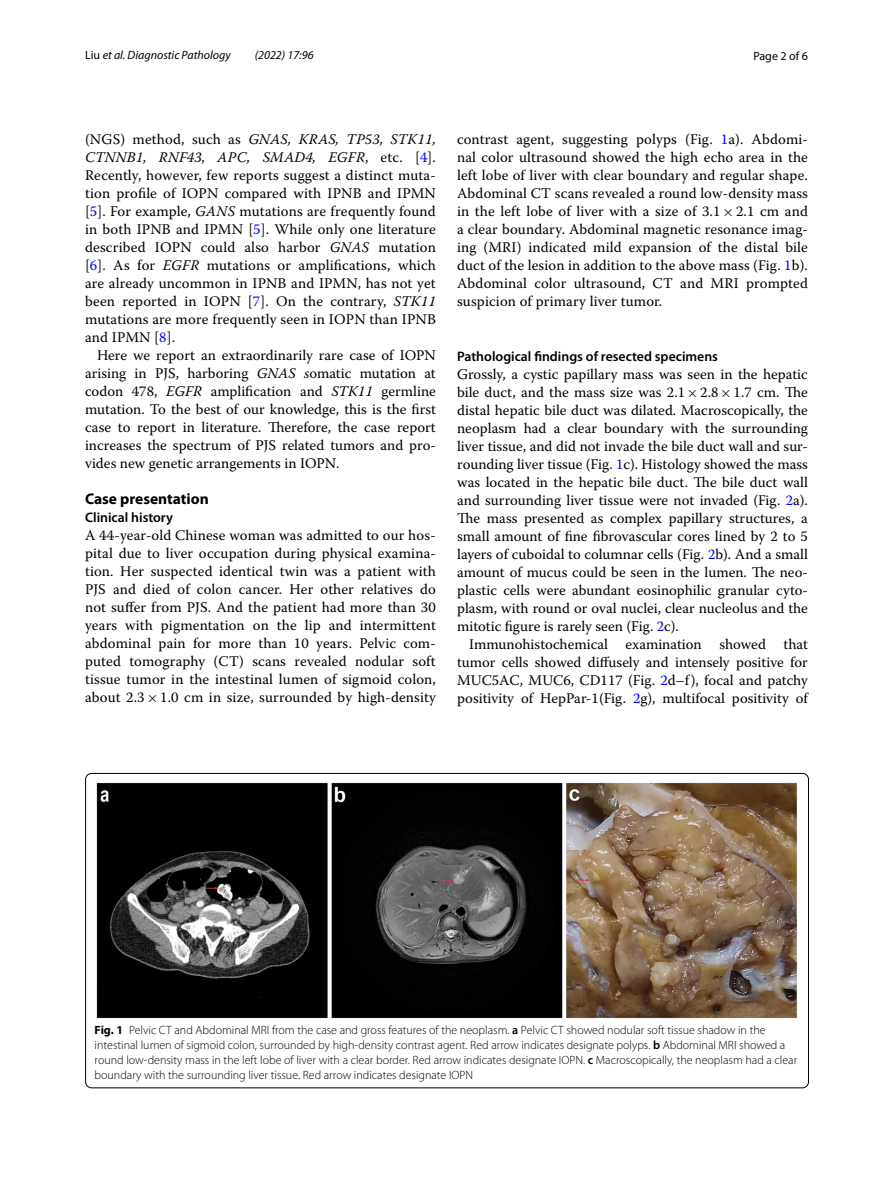
<style>
.page{position:relative;width:893px;height:1187px;background:#fff}
.page>*{position:absolute;margin:0;border:0;box-sizing:border-box;transform-origin:0 0}
.t1{font:700 15.45px "Myriad Pro";color:#000}
.t2{font:14.7px/18px "Warnock Pro";letter-spacing:.005em;color:#000;text-align:justify}
.t3{font:600 13.8px "Myriad Pro";color:#000}
.t4{font:300 12px/15px "Myriad Pro";color:#000}
.t5{font:italic 12px "Myriad Pro";color:#000}
.t6{font:12px "Myriad Pro";color:#000}
.s1{font-style:normal}
.s2{font-style:italic}
.s3{color:#00f}
.s4{font-family:"MTSY"}
.s5{font-weight:700}
.s6{font-weight:600}
</style>
<div class="page">
<img style="left:97px;top:782px;width:700px;height:236px">
<p class="t5" style="left:85px;top:48px;width:147px"><span class="s1">Liu</span> et al. Diagnostic Pathology</p>
<p class="t5" style="left:255px;top:48px;width:60px">(2022) 17:96</p>
<p class="t6" style="left:753px;top:48px;width:56px">Page 2 of 6</p>
<p class="t2" style="left:85px;top:130px;width:352px">(NGS) method, such as <span class="s2">GNAS, KRAS, TP53, STK11, CTNNB1, RNF43, APC, SMAD4, EGFR</span>, etc. [<span class="s3">4</span>].<br>Recently, however, few reports suggest a distinct muta&shy;tion profile of IOPN compared with IPNB and IPMN [<span class="s3">5</span>]. For example, <span class="s2">GANS</span> mutations are frequently found in both IPNB and IPMN [<span class="s3">5</span>]. While only one literature described IOPN could also harbor <span class="s2">GNAS</span> mutation [<span class="s3">6</span>]. As for <span class="s2">EGFR</span> mutations or amplifications, which are already uncommon in IPNB and IPMN, has not yet been reported in IOPN [<span class="s3">7</span>]. On the contrary, <span class="s2">STK11 </span>mutations are more frequently seen in IOPN than IPNB and IPMN [<span class="s3">8</span>].</p>
<p class="t2" style="left:85px;top:346px;width:352px;text-indent:12px">Here we report an extraordinarily rare case of IOPN arising in PJS, harboring <span class="s2">GNAS s</span>omatic mutation at codon 478, <span class="s2">EGFR</span> amplification and <span class="s2">STK11</span> germline mutation. To the best of our knowledge, this is the first case to report in literature. Therefore, the case report increases the spectrum of PJS related tumors and pro&shy;vides new genetic arrangements in IOPN.</p>
<p class="t1" style="left:85px;top:488px;width:125px">Case presentation</p>
<p class="t3" style="left:85px;top:508px;width:90px">Clinical history</p>
<p class="t2" style="left:85px;top:526px;width:352px">A 44-year-old Chinese woman was admitted to our hos&shy;pital due to liver occupation during physical examina&shy;tion. Her suspected identical twin was a patient with PJS and died of colon cancer. Her other relatives do not suffer from PJS. And the patient had more than 30 years with pigmentation on the lip and intermittent abdominal pain for more than 10 years. Pelvic com&shy;puted tomography (CT) scans revealed nodular soft tissue tumor in the intestinal lumen of sigmoid colon, about 2.3<span class="s4">×</span>1.0 cm in size, surrounded by high-density</p>
<p class="t2" style="left:457px;top:130px;width:352px">contrast agent, suggesting polyps (Fig. <span class="s3">1</span>a). Abdomi&shy;nal color ultrasound showed the high echo area in the left lobe of liver with clear boundary and regular shape.<br>Abdominal CT scans revealed a round low-density mass in the left lobe of liver with a size of 3.1<span class="s4">×</span>2.1 cm and a clear boundary. Abdominal magnetic resonance imag&shy;ing (MRI) indicated mild expansion of the distal bile duct of the lesion in addition to the above mass (Fig. <span class="s3">1</span>b).<br>Abdominal color ultrasound, CT and MRI prompted suspicion of primary liver tumor.</p>
<p class="t3" style="left:457px;top:347px;width:262px">Pathological findings of resected specimens</p>
<p class="t2" style="left:457px;top:364px;width:352px">Grossly, a cystic papillary mass was seen in the hepatic bile duct, and the mass size was 2.1<span class="s4">×</span>2.8<span class="s4">×</span>1.7 cm. The distal hepatic bile duct was dilated. Macroscopically, the neoplasm had a clear boundary with the surrounding liver tissue, and did not invade the bile duct wall and sur&shy;rounding liver tissue (Fig. <span class="s3">1</span>c). Histology showed the mass was located in the hepatic bile duct. The bile duct wall and surrounding liver tissue were not invaded (Fig. <span class="s3">2</span>a).<br>The mass presented as complex papillary structures, a small amount of fine fibrovascular cores lined by 2 to 5 layers of cuboidal to columnar cells (Fig. <span class="s3">2</span>b). And a small amount of mucus could be seen in the lumen. The neo&shy;plastic cells were abundant eosinophilic granular cyto&shy;plasm, with round or oval nuclei, clear nucleolus and the mitotic figure is rarely seen (Fig. <span class="s3">2</span>c).</p>
<p class="t2" style="left:457px;top:634px;width:352px;text-indent:12px">Immunohistochemical examination showed that tumor cells showed diffusely and intensely positive for MUC5AC, MUC6, CD117 (Fig. <span class="s3">2</span>d–f), focal and patchy positivity of HepPar-1(Fig. <span class="s3">2</span>g), multifocal positivity of</p>
<p class="t4" style="left:95px;top:1022px;width:704px"><span class="s5">Fig. 1</span> Pelvic CT and Abdominal MRI from the case and gross features of the neoplasm. <span class="s6">a</span> Pelvic CT showed nodular soft tissue shadow in the intestinal lumen of sigmoid colon, surrounded by high-density contrast agent. Red arrow indicates designate polyps. <span class="s6">b</span> Abdominal MRI showed a round low-density mass in the left lobe of liver with a clear border. Red arrow indicates designate IOPN. <span class="s6">c</span> Macroscopically, the neoplasm had a clear boundary with the surrounding liver tissue. Red arrow indicates designate IOPN</p>
</div>
